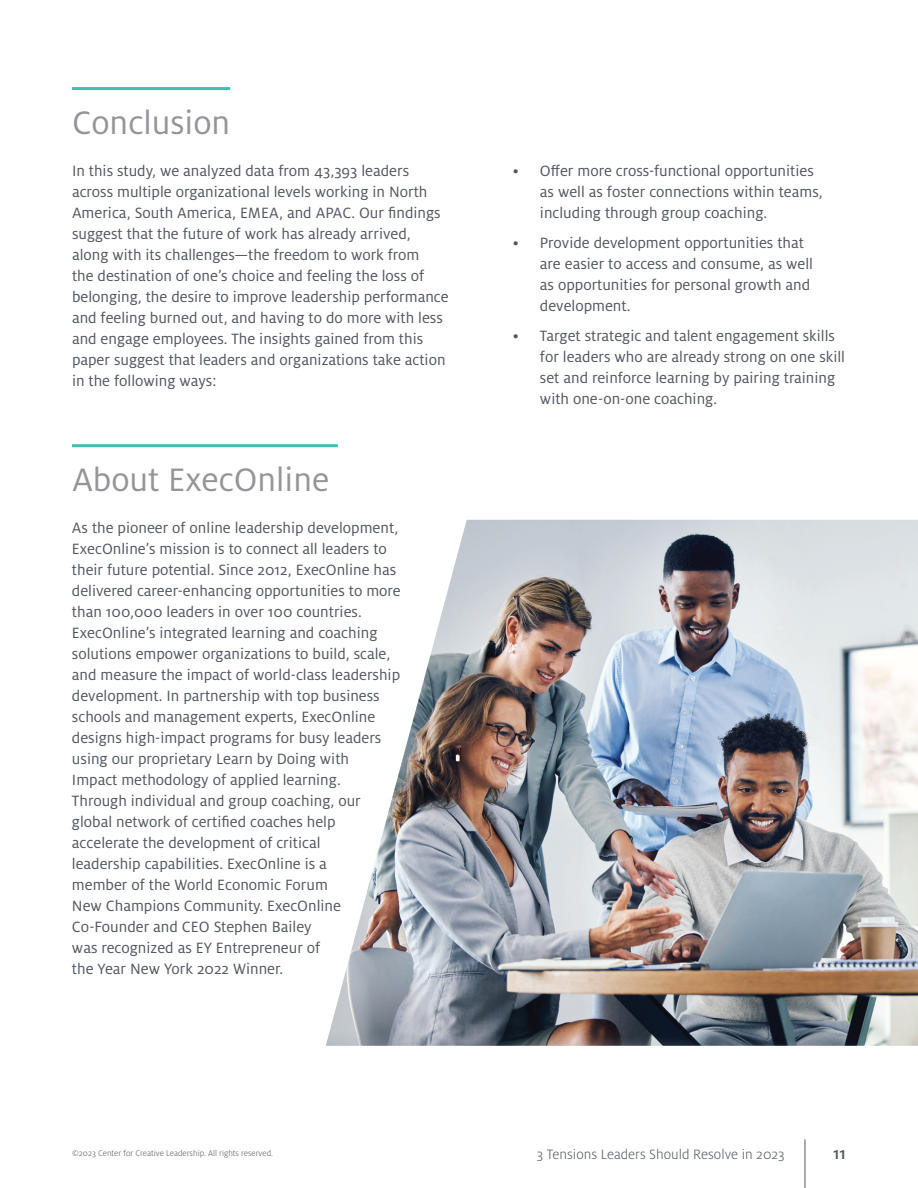
<style>
.page{position:relative;width:918px;height:1188px;background:#fff}
.page>*{position:absolute;margin:0;border:0;box-sizing:border-box;transform-origin:0 0}
.t1{font:36px "Milo Pro";color:#939598}
.t2{font:500 18px "Milo Pro";color:#515662}
.t3{font:16.5px/21px "Milo Pro";color:#515662}
.t4{font:300 15px "Milo Pro";color:#515662}
.t5{font:300 9px "Milo Pro";color:#515662}
</style>
<div class="page">
<hr style="left:805px;top:1139px;width:1px;height:49px;background:#515662">
<hr style="left:72px;top:87px;width:158px;height:3px;background:#3dbeae">
<hr style="left:72px;top:444px;width:266px;height:3px;background:#3dbeae">
<img style="left:326px;top:520px;width:592px;height:526px">
<h1 class="t1" style="left:72px;top:102px;width:160px">Conclusion</h1>
<p class="t3" style="left:72px;top:160px;width:378px">In this study, we analyzed data from 43,393 leaders across multiple organizational levels working in North America, South America, EMEA, and APAC. Our findings suggest that the future of work has already arrived, along with its challenges—the freedom to work from<br>the destination of one’s choice and feeling the loss of belonging, the desire to improve leadership performance and feeling burned out, and having to do more with less and engage employees. The insights gained from this paper suggest that leaders and organizations take action in the following ways:</p>
<p class="t3" style="left:540px;top:160px;width:284px;text-indent:-27px">• Offer more cross-functional opportunities as well as foster connections within teams, including through group coaching.</p>
<p class="t3" style="left:540px;top:232px;width:275px;text-indent:-27px">• Provide development opportunities that are easier to access and consume, as well as opportunities for personal growth and development.</p>
<p class="t3" style="left:540px;top:325px;width:307px;text-indent:-27px">• Target strategic and talent engagement skills for leaders who are already strong on one skill set and reinforce learning by pairing training with one-on-one coaching.</p>
<h1 class="t1" style="left:72px;top:460px;width:259px">About ExecOnline</h1>
<p class="t3" style="left:72px;top:517px;width:330px">As the pioneer of online leadership development, ExecOnline’s mission is to connect all leaders to their future potential. Since 2012, ExecOnline has delivered career-enhancing opportunities to more than 100,000 leaders in over 100 countries.<br>ExecOnline’s integrated learning and coaching solutions empower organizations to build, scale, and measure the impact of world-class leadership development. In partnership with top business schools and management experts, ExecOnline designs high-impact programs for busy leaders using our proprietary Learn by Doing with<br>Impact methodology of applied learning.<br>Through individual and group coaching, our global network of certified coaches help accelerate the development of critical<br>leadership capabilities. ExecOnline is a<br>member of the World Economic Forum<br>New Champions Community. ExecOnline Co-Founder and CEO Stephen Bailey<br>was recognized as EY Entrepreneur of<br>the Year New York 2022 Winner.</p>
<p class="t5" style="left:72px;top:1148px;width:203px">©2023 Center for Creative Leadership. All rights reserved.</p>
<p class="t4" style="left:537px;top:1146px;width:249px">3 Tensions Leaders Should Resolve in 2023</p>
<p class="t2" style="left:833px;top:1144px;width:14px">11</p>
</div>
